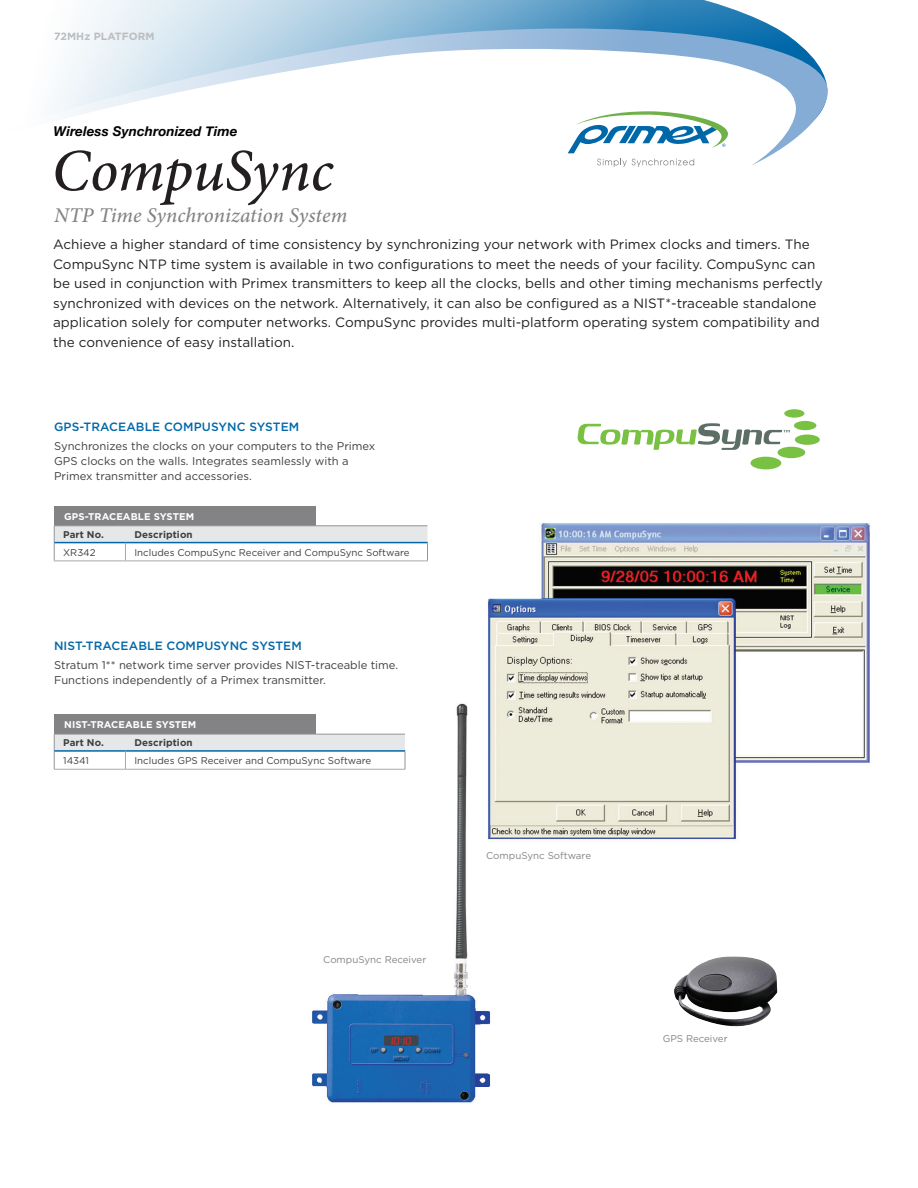
<style>
.page{position:relative;width:918px;height:1188px;background:#fff}
.page>*{position:absolute;margin:0;border:0;box-sizing:border-box;transform-origin:0 0}
.t1{font:italic 500 59.7px "Minion Pro";letter-spacing:-.01em;color:#231f20}
.t2{font:italic 500 21px "Minion Pro";color:#838386}
.Intro_Paragraph{font:13.5px/19.5px "Gotham";color:#231f20}
.t3{font:italic 700 13.5px "Helvetica Neue";letter-spacing:.01em;color:#000}
.Secondary_Paragraph{font:500 12px "Gotham";letter-spacing:.01em;color:#0068a9}
.Body_Copy{font:11.25px/15px "Gotham";color:#3e3e3f}
.t4{font:700 10.5px "Gotham";letter-spacing:.01em;color:#bcbdc0}
.t5{font:9.75px "Gotham";color:#3e3e3f}
.t6{font:9.75px "Gotham";color:#838386}
.t7{font:700 9.75px "Gotham";letter-spacing:.01em;color:#fff}
.t8{font:700 9.75px "Gotham";letter-spacing:.01em;color:#3e3e3f}
</style>
<div class="page">
<svg style="left:91px;top:0;width:662px;height:17px;background:#94bfda"></svg>
<svg style="left:54px;top:17px;width:774px;height:149px"></svg>
<svg style="left:568px;top:111px;width:160px;height:42px"></svg>
<svg style="left:597px;top:159px;width:97px;height:8px"></svg>
<img style="left:279px;top:703px;width:212px;height:400px">
<img style="left:475px;top:523px;width:395px;height:327px">
<img style="left:674px;top:956px;width:104px;height:71px">
<svg style="left:577px;top:423px;width:213px;height:27px"></svg>
<div style="left:750px;top:457px;width:31px;height:12px;background:#79c142;border-radius:50%"></div>
<div style="left:778px;top:447px;width:27px;height:11px;background:#79c142;border-radius:50%"></div>
<div style="left:795px;top:435px;width:25px;height:10px;background:#79c142;border-radius:50%"></div>
<div style="left:794px;top:421px;width:22px;height:9px;background:#79c142;border-radius:50%"></div>
<div style="left:784px;top:409px;width:20px;height:9px;background:#79c142;border-radius:50%"></div>
<div style="left:54px;top:506px;width:262px;height:20px;background:#838386"></div>
<div style="left:54px;top:715px;width:262px;height:19px;background:#838386"></div>
<svg style="left:54px;top:526px;width:374px;height:35px"></svg>
<hr style="left:125px;top:542px;width:303px;height:1px;background:#0068a9">
<hr style="left:54px;top:561px;width:71px;height:1px;background:#a8a9ad">
<hr style="left:125px;top:561px;width:303px;height:1px;background:#a8a9ad">
<svg style="left:54px;top:734px;width:352px;height:35px"></svg>
<hr style="left:125px;top:750px;width:280px;height:2px;background:#0068a9">
<hr style="left:54px;top:769px;width:71px;height:1px;background:#a8a9ad">
<hr style="left:125px;top:769px;width:280px;height:1px;background:#a8a9ad">
<p class="t4" style="left:54px;top:29px;width:102px">72MHz PLATFORM</p>
<p class="t3" style="left:54px;top:123px;width:186px">Wireless Synchronized Time</p>
<p class="t1" style="left:52px;top:130px;width:283px">CompuSync</p>
<p class="t2" style="left:54px;top:201px;width:295px">NTP Time Synchronization System</p>
<p class="Intro_Paragraph" style="left:53px;top:234px;width:771px">Achieve a higher standard of time consistency by synchronizing your network with Primex clocks and timers. The CompuSync NTP time system is available in two configurations to meet the needs of your facility. CompuSync can be used in conjunction with Primex transmitters to keep all the clocks, bells and other timing mechanisms perfectly synchronized with devices on the network. Alternatively, it can also be configured as a NIST*-traceable standalone application solely for computer networks. CompuSync provides multi-platform operating system compatibility and the convenience of easy installation.</p>
<p class="Secondary_Paragraph" style="left:54px;top:419px;width:247px">GPS-TRACEABLE COMPUSYNC SYSTEM</p>
<p class="Body_Copy" style="left:54px;top:439px;width:323px">Synchronizes the clocks on your computers to the Primex<br>GPS clocks on the walls. Integrates seamlessly with a<br>Primex transmitter and accessories.</p>
<p class="t7" style="left:64px;top:510px;width:131px">GPS-TRACEABLE SYSTEM</p>
<p class="t8" style="left:63px;top:528px;width:42px">Part No.</p>
<p class="t8" style="left:134px;top:528px;width:60px">Description</p>
<p class="t5" style="left:63px;top:546px;width:34px">XR342</p>
<p class="t5" style="left:134px;top:546px;width:277px">Includes CompuSync Receiver and CompuSync Software</p>
<p class="Secondary_Paragraph" style="left:54px;top:638px;width:249px">NIST-TRACEABLE COMPUSYNC SYSTEM</p>
<p class="Body_Copy" style="left:54px;top:657px;width:346px">Stratum 1** network time server provides NIST-traceable time.<br>Functions independently of a Primex transmitter.</p>
<p class="t7" style="left:64px;top:718px;width:134px">NIST-TRACEABLE SYSTEM</p>
<p class="t8" style="left:63px;top:737px;width:42px">Part No.</p>
<p class="t8" style="left:134px;top:737px;width:60px">Description</p>
<p class="t5" style="left:63px;top:754px;width:27px">14341</p>
<p class="t5" style="left:134px;top:754px;width:238px">Includes GPS Receiver and CompuSync Software</p>
<p class="t6" style="left:323px;top:954px;width:105px">CompuSync Receiver</p>
<p class="t6" style="left:486px;top:850px;width:106px">CompuSync Software</p>
<p class="t6" style="left:663px;top:1033px;width:66px">GPS Receiver</p>
</div>
